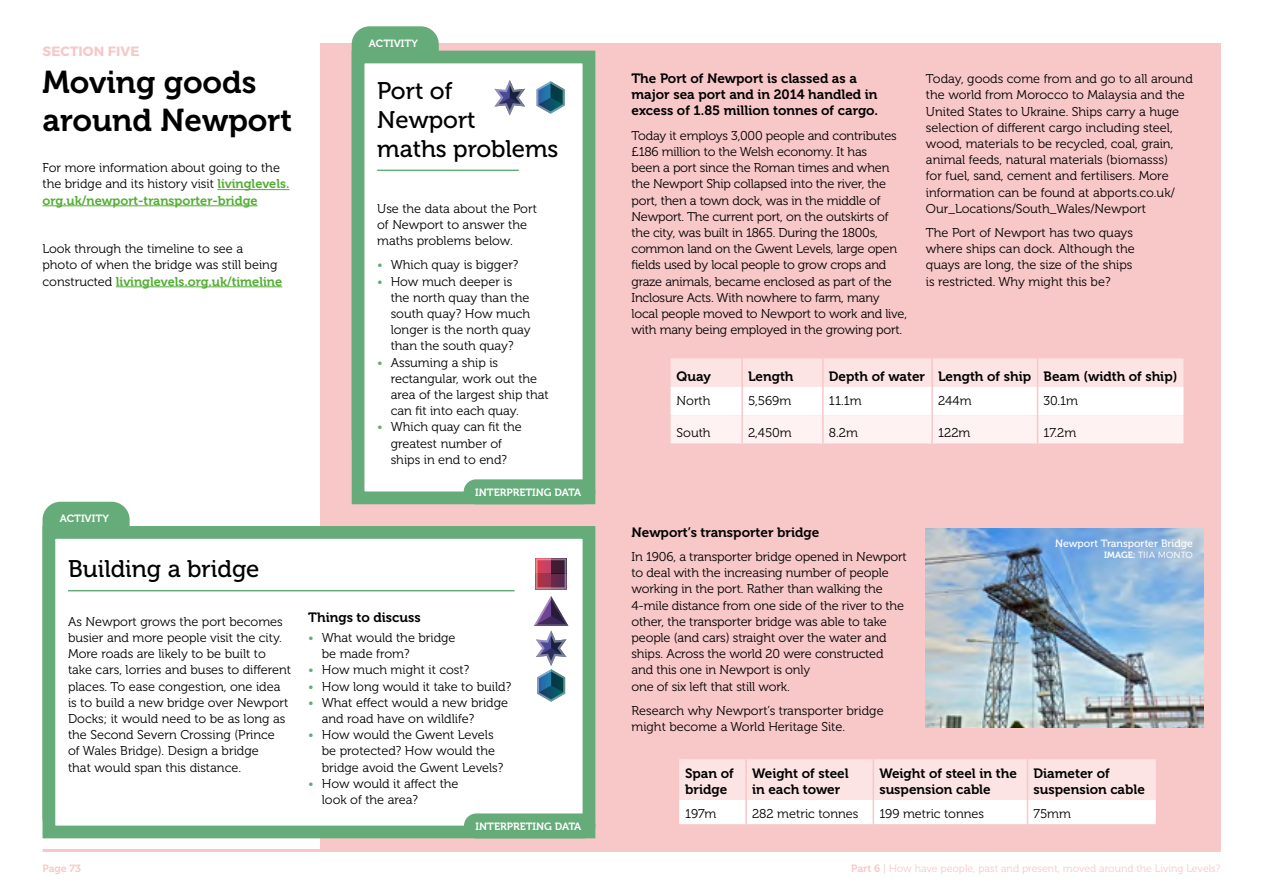
<style>
.page{position:relative;width:1263px;height:893px;background:#fff}
.page>*{position:absolute;margin:0;border:0;box-sizing:border-box;transform-origin:0 0}
.t1{font:31.5px/37.8px "Museo 700";color:#000}
.t2{font:24px/28.8px "Museo 500";color:#000}
.t3{font:13.5px/16.2px "Museo 700";color:#000}
.t4{font:700 13.5px "Montserrat";letter-spacing:.01em;color:#f8c7c8}
.t5{font:12.75px/16.2px "Museo 300";color:#000}
.t6{font:12.75px "Museo 700";color:#52ae32}
.t7{font:10.5px "Museo 300";color:#f8c7c8}
.t8{font:10.5px "Museo 700";color:#fff}
.t9{font:10.5px "Museo 500";color:#fff}
.t10{font:10.5px "Museo 700";color:#f8c7c8}
.t11{font:300 9px "Montserrat";letter-spacing:.01em;color:#fff}
.s1{font-family:"Museo 700";color:#52ae32}
.s2{font-family:"Museo 300";color:#000}
.s3{color:#66ab7a}
.s4{font-family:"Museo 700";font-weight:400}
.s5{font-family:"Museo 700"}
</style>
<div class="page">
<div style="left:320px;top:43px;width:900px;height:807px;background:#f8c7c8"></div>
<hr style="left:43px;top:849px;width:1177px;height:3px;background:#f8c7c8">
<svg style="left:671px;top:358px;width:512px;height:85px;background:#fdf0f0"></svg>
<svg style="left:679px;top:759px;width:477px;height:65px;background:#fdeded"></svg>
<hr style="left:217px;top:189px;width:72px;height:1px;background:#52ae32">
<hr style="left:43px;top:205px;width:215px;height:1px;background:#52ae32">
<hr style="left:116px;top:286px;width:166px;height:1px;background:#52ae32">
<div style="left:352px;top:26px;width:87px;height:430px;background:#66ab7a;border-radius:18px"></div>
<div style="left:358px;top:57px;width:231px;height:441px;background:#fff"></div>
<hr style="left:377px;top:170px;width:142px;height:1px;background:#66ab7a">
<div style="left:352px;top:51px;width:243px;height:453px;border:13px solid #66ab7a"></div>
<div style="left:464px;top:479px;width:131px;height:25px;background:#66ab7a;border-radius:12px"></div>
<svg style="left:494px;top:80px;width:31px;height:35px"></svg>
<svg style="left:536px;top:81px;width:28px;height:33px"></svg>
<div style="left:43px;top:502px;width:87px;height:333px;background:#66ab7a;border-radius:18px"></div>
<div style="left:49px;top:532px;width:540px;height:300px;background:#fff"></div>
<hr style="left:68px;top:590px;width:446px;height:1px;background:#66ab7a">
<div style="left:43px;top:526px;width:552px;height:312px;border:13px solid #66ab7a"></div>
<div style="left:464px;top:813px;width:131px;height:25px;background:#66ab7a;border-radius:12px"></div>
<svg style="left:536px;top:558px;width:30px;height:31px"></svg>
<svg style="left:534px;top:596px;width:34px;height:106px"></svg>
<img style="left:926px;top:529px;width:277px;height:198px">
<p class="t4" style="left:43px;top:42px;width:99px">SECTION FIVE</p>
<h1 class="t1" style="left:43px;top:64px;width:251px">Moving goods around Newport</h1>
<p class="t5" style="left:43px;top:160px;width:248px">For more information about going to the the bridge and its history visit <span class="s1">livinglevels.</span></p>
<p class="t6" style="left:43px;top:193px;width:217px">org.uk/newport-transporter-bridge</p>
<p class="t5" style="left:43px;top:241px;width:236px">Look through the timeline to see a photo of when the bridge was still being</p>
<p class="t6" style="left:43px;top:274px;width:241px"><span class="s2">constructed</span> livinglevels.org.uk/timeline</p>
<p class="t8" style="left:369px;top:37px;width:51px">ACTIVITY</p>
<h2 class="t2" style="left:377px;top:77px;width:183px">Port of<br>Newport<br>maths problems</h2>
<p class="t5" style="left:377px;top:200px;width:161px">Use the data about the Port of Newport to answer the maths problems below.</p>
<p class="t5" style="left:377px;top:257px;width:143px"><span class="s3">•</span> Which quay is bigger?</p>
<p class="t5" style="left:391px;top:273px;width:141px;text-indent:-14px"><span class="s3">•</span> How much deeper is the north quay than the south quay? How much longer is the north quay than the south quay?</p>
<p class="t5" style="left:391px;top:354px;width:160px;text-indent:-14px"><span class="s3">•</span> Assuming a ship is rectangular, work out the area of the largest ship that can fit into each quay.</p>
<p class="t5" style="left:377px;top:419px;width:146px;text-align:center"><span class="s3">•</span> Which quay can fit the greatest number of<br>ships in end to end?</p>
<p class="t8" style="left:475px;top:486px;width:107px">INTERPRETING DATA</p>
<p class="t8" style="left:60px;top:513px;width:51px">ACTIVITY</p>
<h2 class="t2" style="left:68px;top:555px;width:193px">Building a bridge</h2>
<p class="t5" style="left:68px;top:614px;width:225px">As Newport grows the port becomes busier and more people visit the city.<br>More roads are likely to be built to take cars, lorries and buses to different places. To ease congestion, one idea is to build a new bridge over Newport Docks; it would need to be as long as the Second Severn Crossing (Prince<br>of Wales Bridge). Design a bridge<br>that would span this distance.</p>
<p class="t3" style="left:308px;top:609px;width:114px">Things to discuss</p>
<p class="t5" style="left:322px;top:630px;width:135px;text-indent:-14px"><span class="s3">•</span> What would the bridge be made from?</p>
<p class="t5" style="left:308px;top:662px;width:163px"><span class="s3">•</span> How much might it cost?</p>
<p class="t5" style="left:308px;top:678px;width:204px"><span class="s3">•</span> How long would it take to build?</p>
<p class="t5" style="left:322px;top:695px;width:188px;text-indent:-14px"><span class="s3">•</span> What effect would a new bridge and road have on wildlife?</p>
<p class="t5" style="left:322px;top:727px;width:183px;text-indent:-14px"><span class="s3">•</span> How would the Gwent Levels be protected? How would the bridge avoid the Gwent Levels?</p>
<p class="t5" style="left:322px;top:776px;width:138px;text-indent:-14px"><span class="s3">•</span> How would it affect the look of the area?</p>
<p class="t8" style="left:475px;top:820px;width:107px">INTERPRETING DATA</p>
<p class="t3" style="left:631px;top:70px;width:248px">The Port of Newport is classed as a major sea port and in 2014 handled in excess of 1.85 million tonnes of cargo.</p>
<p class="t5" style="left:631px;top:128px;width:277px">Today it employs 3,000 people and contributes £186 million to the Welsh economy. It has<br>been a port since the Roman times and when the Newport Ship collapsed into the river, the port, then a town dock, was in the middle of Newport. The current port, on the outskirts of the city, was built in 1865. During the 1800s, common land on the Gwent Levels, large open fields used by local people to grow crops and graze animals, became enclosed as part of the Inclosure Acts. With nowhere to farm, many local people moved to Newport to work and live, with many being employed in the growing port.</p>
<p class="t5" style="left:926px;top:71px;width:268px">Today, goods come from and go to all around the world from Morocco to Malaysia and the United States to Ukraine. Ships carry a huge selection of different cargo including steel, wood, materials to be recycled, coal, grain, animal feeds, natural materials (biomasss)<br>for fuel, sand, cement and fertilisers. More information can be found at abports.co.uk/ Our_Locations/South_Wales/Newport</p>
<p class="t5" style="left:926px;top:225px;width:210px">The Port of Newport has two quays where ships can dock. Although the quays are long, the size of the ships is restricted. Why might this be?</p>
<p class="t3" style="left:677px;top:368px;width:36px">Quay</p>
<p class="t3" style="left:748px;top:368px;width:47px">Length</p>
<p class="t3" style="left:829px;top:368px;width:350px">Depth of water Length of ship Beam (width of ship)</p>
<p class="t5" style="left:677px;top:393px;width:35px">North</p>
<p class="t5" style="left:748px;top:393px;width:45px">5,569m</p>
<p class="t5" style="left:829px;top:393px;width:34px">11.1m</p>
<p class="t5" style="left:938px;top:393px;width:35px">244m</p>
<p class="t5" style="left:1043px;top:393px;width:36px">30.1m</p>
<p class="t5" style="left:676px;top:425px;width:36px">South</p>
<p class="t5" style="left:748px;top:425px;width:45px">2,450m</p>
<p class="t5" style="left:829px;top:425px;width:31px">8.2m</p>
<p class="t5" style="left:938px;top:425px;width:34px">122m</p>
<p class="t5" style="left:1043px;top:425px;width:34px">17.2m</p>
<p class="t3" style="left:631px;top:524px;width:189px">Newport’s transporter bridge</p>
<p class="t5" style="left:631px;top:549px;width:277px">In 1906, a transporter bridge opened in Newport to deal with the increasing number of people working in the port. Rather than walking the 4-mile distance from one side of the river to the other, the transporter bridge was able to take people (and cars) straight over the water and ships. Across the world 20 were constructed and this one in Newport is only<br>one of six left that still work.</p>
<p class="t5" style="left:631px;top:703px;width:254px">Research why Newport’s transporter bridge might become a World Heritage Site.</p>
<p class="t9" style="left:1055px;top:538px;width:139px">Newport Transporter Bridge</p>
<p class="t11" style="left:1104px;top:549px;width:90px"><span class="s4">IMAGE:</span> TIIA MONTO</p>
<p class="t3" style="left:685px;top:765px;width:50px">Span of bridge</p>
<p class="t3" style="left:752px;top:765px;width:98px">Weight of steel in each tower</p>
<p class="t3" style="left:879px;top:765px;width:139px">Weight of steel in the suspension cable</p>
<p class="t3" style="left:1033px;top:765px;width:113px">Diameter of suspension cable</p>
<p class="t5" style="left:685px;top:806px;width:33px">197m</p>
<p class="t5" style="left:752px;top:806px;width:108px">282 metric tonnes</p>
<p class="t5" style="left:879px;top:806px;width:106px">199 metric tonnes</p>
<p class="t5" style="left:1033px;top:806px;width:39px">75mm</p>
<p class="t10" style="left:43px;top:862px;width:40px">Page 73</p>
<p class="t7" style="left:851px;top:862px;width:371px"><span class="s5">Part 6</span> | How have people, past and present, moved around the Living Levels?</p>
</div>
